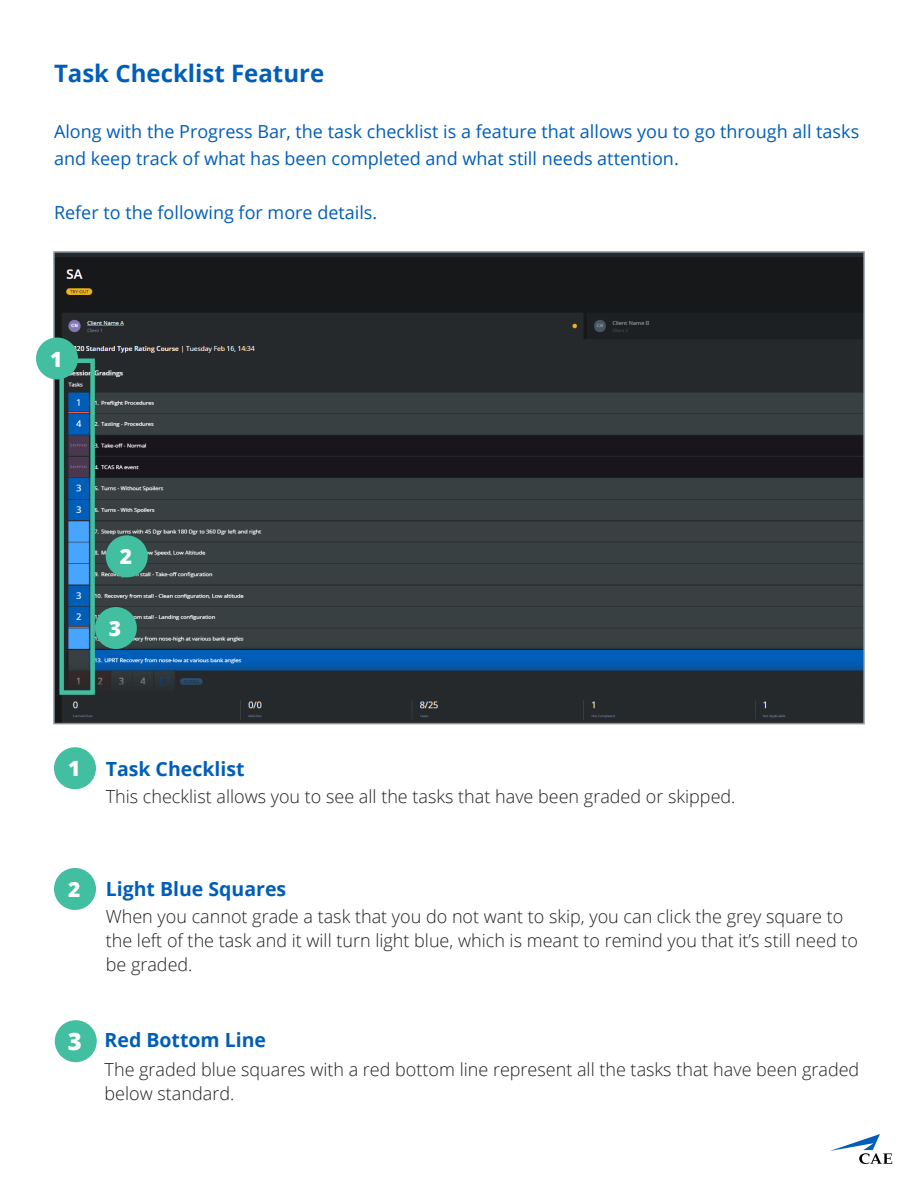
<style>
.page{position:relative;width:918px;height:1188px;background:#fff}
.page>*{position:absolute;margin:0;border:0;box-sizing:border-box;transform-origin:0 0}
.t1{font:700 24px "Open Sans";color:#005eb8}
.t2{font:800 24px "Open Sans";color:#fff}
.t3{font:800 21px "Open Sans";color:#fff}
.t4{font:700 19.5px "Open Sans";color:#005eb8}
.t5{font:300 18px/24px "Open Sans";color:#231f20}
.t6{font:18px/27px "Open Sans";color:#005eb8}
</style>
<div class="page">
<img style="left:56px;top:254px;width:806px;height:467px">
<div style="left:59px;top:358px;width:36px;height:337px;border:4px solid #42bea0"></div>
<div style="left:95px;top:607px;width:42px;height:42px;background:#42bea0;border-radius:50%"></div>
<div style="left:106px;top:535px;width:42px;height:42px;background:#42bea0;border-radius:50%"></div>
<div style="left:54px;top:747px;width:42px;height:42px;background:#42bea0;border-radius:50%"></div>
<div style="left:54px;top:868px;width:42px;height:42px;background:#42bea0;border-radius:50%"></div>
<div style="left:55px;top:1020px;width:42px;height:42px;background:#42bea0;border-radius:50%"></div>
<div style="left:36px;top:338px;width:42px;height:42px;background:#42bea0;border-radius:50%"></div>
<svg style="left:830px;top:1134px;width:62px;height:30px"></svg>
<p class="t1" style="left:54px;top:57px;width:272px">Task Checklist Feature</p>
<p class="t6" style="left:54px;top:117px;width:807px">Along with the Progress Bar, the task checklist is a feature that allows you to go through all tasks and keep track of what has been completed and what still needs attention.</p>
<p class="t6" style="left:54px;top:198px;width:325px">Refer to the following for more details.</p>
<p class="t3" style="left:50px;top:343px;width:14px">1</p>
<p class="t3" style="left:120px;top:541px;width:14px">2</p>
<p class="t3" style="left:109px;top:612px;width:14px">3</p>
<p class="t3" style="left:68px;top:753px;width:14px">1</p>
<p class="t4" style="left:106px;top:755px;width:140px">Task Checklist</p>
<p class="t5" style="left:106px;top:784px;width:631px">This checklist allows you to see all the tasks that have been graded or skipped.</p>
<p class="t3" style="left:68px;top:873px;width:14px">2</p>
<p class="t2" style="left:68px;top:1023px;width:16px">3</p>
<p class="t4" style="left:106px;top:876px;width:182px">Light Blue Squares</p>
<p class="t5" style="left:106px;top:904px;width:754px">When you cannot grade a task that you do not want to skip, you can click the grey square to the left of the task and it will turn light blue, which is meant to remind you that it’s still need to be graded.</p>
<p class="t4" style="left:105px;top:1026px;width:163px">Red Bottom Line</p>
<p class="t5" style="left:105px;top:1057px;width:756px">The graded blue squares with a red bottom line represent all the tasks that have been graded below standard.</p>
</div>
